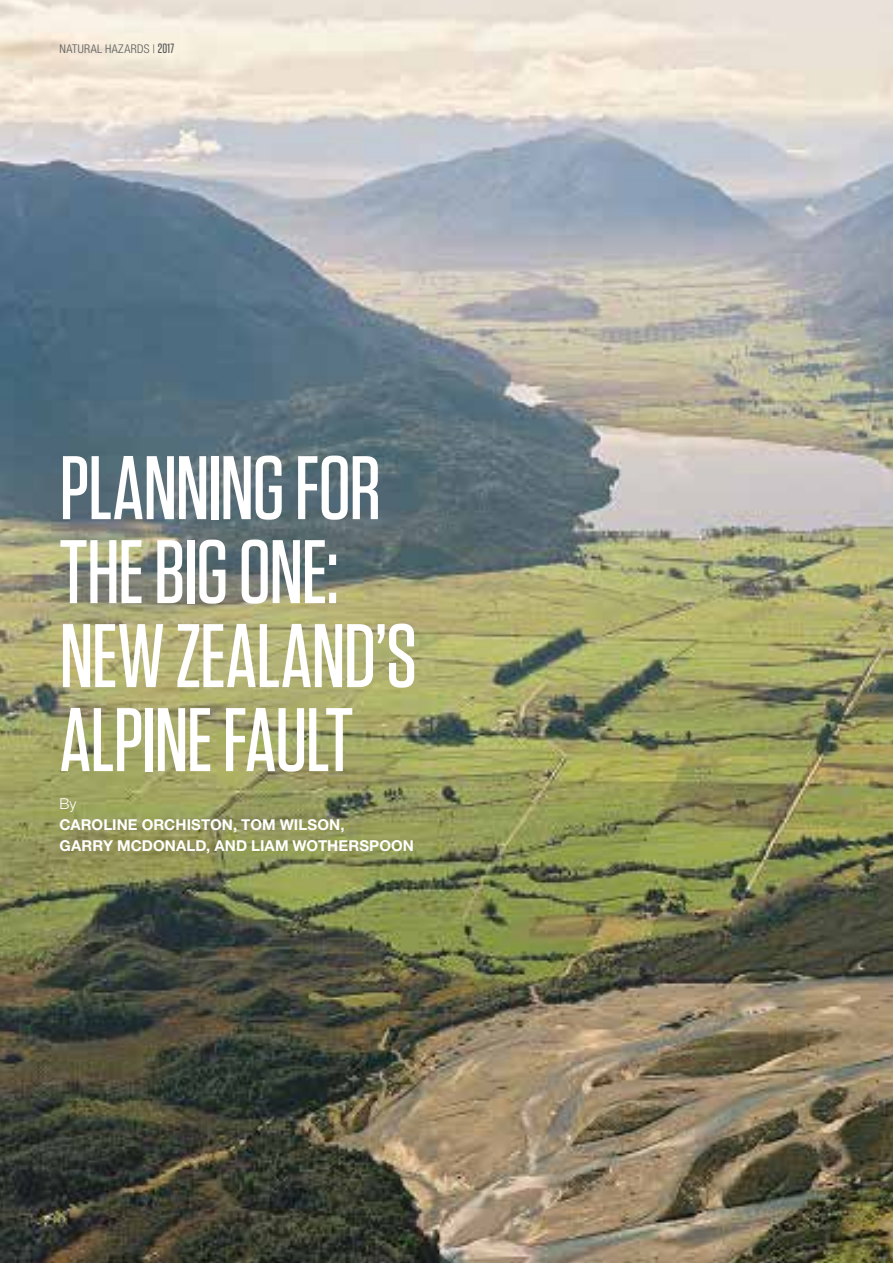
<style>
.page{position:relative;width:893px;height:1263px;background:#fff}
.page>*{position:absolute;margin:0;border:0;box-sizing:border-box;transform-origin:0 0}
.t1{font:500 90px/84px "Tungsten";letter-spacing:-.02em;color:#fff}
.t2{font:700 15px/21px "Helvetica Neue LT Pro";letter-spacing:.005em;color:#fff}
.t3{font:300 15px "Helvetica Neue LT Pro";color:#fff}
.t4{font:500 13.5px "Tungsten";color:#58595b}
.t5{font:300 condensed 12px "Helvetica Neue LT Pro";letter-spacing:.035em;color:#58595b}
.s1{font-family:"Tungsten";font-weight:500;font-stretch:normal;font-size:13.5px}
</style>
<div class="page">
<img style="left:0;top:0;width:893px;height:1263px">
<p class="t5" style="left:60px;top:42px;width:116px">NATURAL HAZARDS | <span class="s1">2017</span></p>
<h1 class="t1" style="left:60px;top:447px;width:359px">PLANNING FOR<br>THE BIG ONE:<br>NEW ZEALAND’S<br>ALPINE FAULT</h1>
<p class="t3" style="left:60px;top:795px;width:18px">By</p>
<p class="t2" style="left:60px;top:814px;width:356px">CAROLINE ORCHISTON, TOM WILSON,<br>GARRY MCDONALD, AND LIAM WOTHERSPOON</p>
<p class="t4" style="left:60px;top:1215px;width:6px">8</p>
</div>
